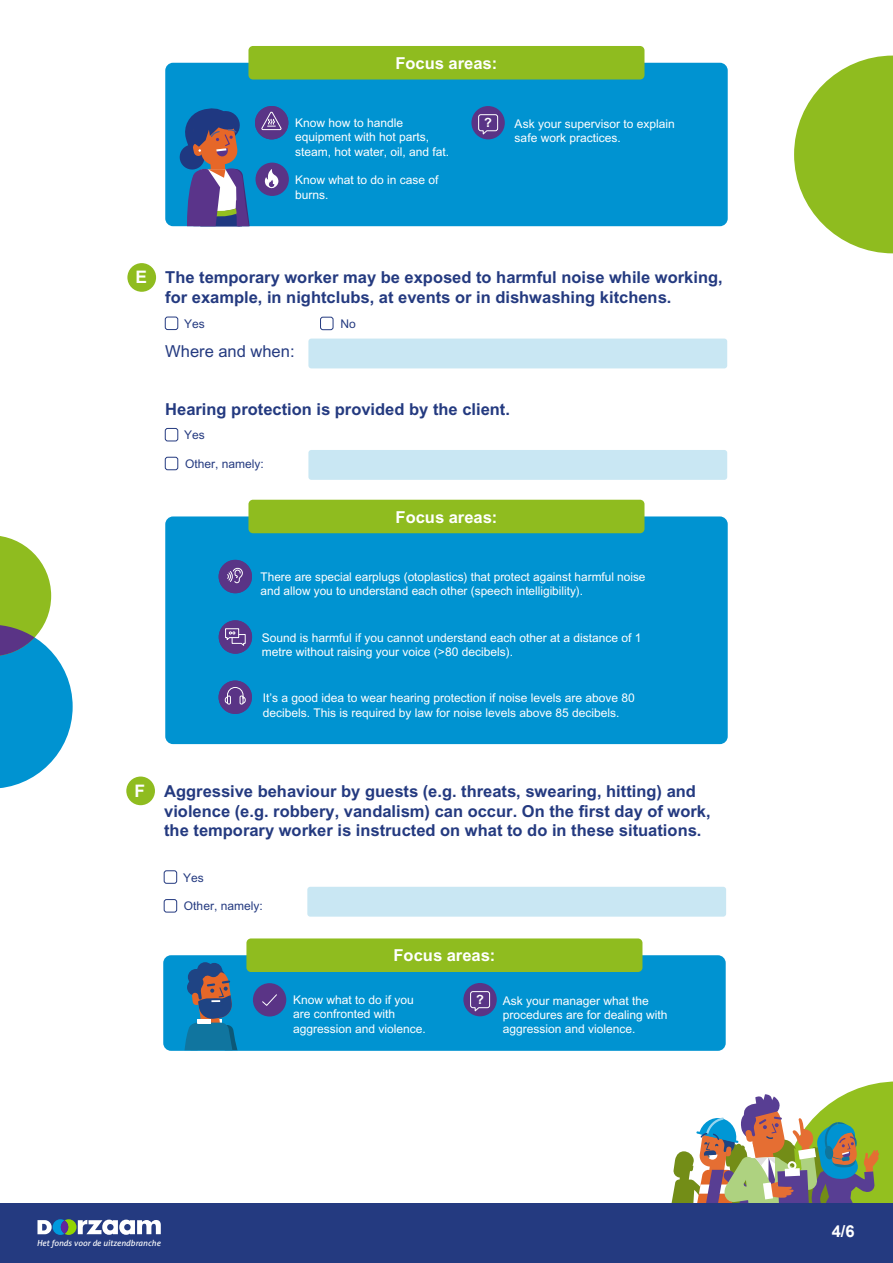
<style>
.page{position:relative;width:893px;height:1263px;background:#fff}
.page>*{position:absolute;margin:0;border:0;box-sizing:border-box;transform-origin:0 0}
.t1{font:700 17.25px "Arial";color:#fff}
.t2{font:700 16.5px/19.8px "Arial";color:#243a80}
.t3{font:700 16.5px "Arial";color:#fff}
.t4{font:16.5px "Arial";color:#243a80}
.t5{font:700 12.75px "Arial";color:#fff}
.t6{font:12px/14.4px "Arial";color:#fff}
.t7{font:12px "Arial";color:#243a80}
.t8{font:italic 8.4px "Aller";color:#fff}
.s1{font-size:17.25px;color:#fff}
</style>
<div class="page">
<svg style="left:671px;top:1081px;width:222px;height:122px"></svg>
<svg style="left:0;top:536px;width:73px;height:253px"></svg>
<div style="left:0;top:1203px;width:893px;height:60px;background:#243a80"></div>
<svg style="left:794px;top:56px;width:99px;height:197px"></svg>
<svg style="left:38px;top:1219px;width:123px;height:16px"></svg>
<div style="left:61px;top:1220px;width:7px;height:14px;background:#60279e;border-radius:50%"></div>
<div style="left:165px;top:63px;width:563px;height:163px;background:#0093d1;border-radius:8px"></div>
<div style="left:248px;top:46px;width:396px;height:34px;background:#8fbc1f;border-radius:4px"></div>
<svg style="left:179px;top:108px;width:71px;height:118px"></svg>
<div style="left:255px;top:106px;width:33px;height:33px;background:#5a3486;border-radius:50%"></div>
<svg style="left:261px;top:111px;width:21px;height:19px"></svg>
<div style="left:256px;top:163px;width:33px;height:33px;background:#5a3486;border-radius:50%"></div>
<svg style="left:264px;top:169px;width:15px;height:19px"></svg>
<div style="left:471px;top:106px;width:34px;height:33px;background:#5a3486;border-radius:50%"></div>
<svg style="left:478px;top:114px;width:20px;height:21px"></svg>
<div style="left:127px;top:263px;width:29px;height:29px;background:#8fbc1f;border-radius:50%"></div>
<div style="left:165px;top:317px;width:13px;height:13px;border:1px solid #243a80;border-radius:2px"></div>
<div style="left:320px;top:317px;width:13px;height:13px;border:1px solid #243a80;border-radius:2px"></div>
<div style="left:308px;top:339px;width:419px;height:29px;background:#c9e7f3;border-radius:3px"></div>
<div style="left:165px;top:428px;width:13px;height:13px;border:1px solid #243a80;border-radius:2px"></div>
<div style="left:308px;top:450px;width:419px;height:30px;background:#c9e7f3;border-radius:3px"></div>
<div style="left:165px;top:457px;width:13px;height:13px;border:1px solid #243a80;border-radius:2px"></div>
<div style="left:165px;top:516px;width:563px;height:228px;background:#0093d1;border-radius:8px"></div>
<div style="left:248px;top:500px;width:396px;height:33px;background:#8fbc1f;border-radius:4px"></div>
<div style="left:219px;top:560px;width:33px;height:33px;background:#5a3486;border-radius:50%"></div>
<svg style="left:227px;top:568px;width:16px;height:15px"></svg>
<div style="left:219px;top:620px;width:33px;height:34px;background:#5a3486;border-radius:50%"></div>
<svg style="left:225px;top:628px;width:21px;height:18px"></svg>
<div style="left:219px;top:680px;width:33px;height:34px;background:#5a3486;border-radius:50%"></div>
<svg style="left:225px;top:687px;width:21px;height:17px"></svg>
<div style="left:126px;top:776px;width:29px;height:29px;background:#8fbc1f;border-radius:50%"></div>
<div style="left:164px;top:870px;width:13px;height:14px;border:1px solid #243a80;border-radius:2px"></div>
<div style="left:307px;top:887px;width:419px;height:30px;background:#c9e7f3;border-radius:3px"></div>
<div style="left:164px;top:899px;width:13px;height:13px;border:1px solid #243a80;border-radius:2px"></div>
<div style="left:163px;top:955px;width:563px;height:96px;background:#0093d1;border-radius:8px"></div>
<div style="left:246px;top:938px;width:396px;height:34px;background:#8fbc1f;border-radius:4px"></div>
<svg style="left:197px;top:962px;width:16px;height:16px"></svg>
<div style="left:206px;top:963px;width:16px;height:16px;background:#1f4484;border-radius:50%"></div>
<div style="left:463px;top:983px;width:34px;height:33px;background:#5a3486;border-radius:50%"></div>
<svg style="left:470px;top:991px;width:20px;height:21px"></svg>
<div style="left:253px;top:983px;width:33px;height:33px;background:#5a3486;border-radius:50%"></div>
<svg style="left:184px;top:965px;width:93px;height:85px"></svg>
<h2 class="t3" style="left:395px;top:53px;width:103px">Focus areas:</h2>
<p class="t6" style="left:295px;top:116px;width:110px">Know how to handle</p>
<p class="t5" style="left:484px;top:115px;width:9px">?</p>
<p class="t6" style="left:295px;top:130px;width:156px">equipment with hot parts, steam, hot water, oil, and fat.</p>
<p class="t6" style="left:295px;top:173px;width:145px">Know what to do in case of burns.</p>
<p class="t6" style="left:515px;top:116px;width:162px">Ask your supervisor to explain safe work practices.</p>
<h1 class="t1" style="left:136px;top:267px;width:13px">E</h1>
<h2 class="t2" style="left:165px;top:268px;width:559px">The temporary worker may be exposed to harmful noise while working, for example, in nightclubs, at events or in dishwashing kitchens.</h2>
<p class="t7" style="left:184px;top:317px;width:22px">Yes</p>
<p class="t7" style="left:340px;top:317px;width:17px">No</p>
<h2 class="t4" style="left:165px;top:342px;width:131px">Where and when:</h2>
<h2 class="t2" style="left:165px;top:399px;width:346px">Hearing protection is provided by the client.</h2>
<p class="t7" style="left:184px;top:428px;width:22px">Yes</p>
<p class="t7" style="left:185px;top:457px;width:80px">Other, namely:</p>
<h2 class="t3" style="left:396px;top:507px;width:103px">Focus areas:</h2>
<p class="t6" style="left:261px;top:570px;width:386px">There are special earplugs (otoplastics) that protect against harmful noise and allow you to understand each other (speech intelligibility).</p>
<p class="t6" style="left:262px;top:631px;width:381px">Sound is harmful if you cannot understand each other at a distance of 1 metre without raising your voice (&gt;80 decibels).</p>
<p class="t6" style="left:263px;top:691px;width:374px">It’s a good idea to wear hearing protection if noise levels are above 80 decibels. This is required by law for noise levels above 85 decibels.</p>
<h2 class="t2" style="left:164px;top:781px;width:548px;text-indent:-30px"><span class="s1">F</span> Aggressive behaviour by guests (e.g. threats, swearing, hitting) and violence (e.g. robbery, vandalism) can occur. On the first day of work, the temporary worker is instructed on what to do in these situations.</h2>
<p class="t7" style="left:183px;top:870px;width:22px">Yes</p>
<p class="t7" style="left:184px;top:899px;width:80px">Other, namely:</p>
<h2 class="t3" style="left:394px;top:946px;width:103px">Focus areas:</h2>
<p class="t6" style="left:293px;top:993px;width:122px">Know what to do if you</p>
<p class="t5" style="left:476px;top:992px;width:9px">?</p>
<p class="t6" style="left:293px;top:1007px;width:134px">are confronted with aggression and violence.</p>
<p class="t6" style="left:503px;top:993px;width:166px">Ask your manager what the procedures are for dealing with aggression and violence.</p>
<p class="t8" style="left:37px;top:1237px;width:125px">Het fonds voor de uitzendbranche</p>
<h2 class="t3" style="left:832px;top:1219px;width:24px">4/6</h2>
</div>
